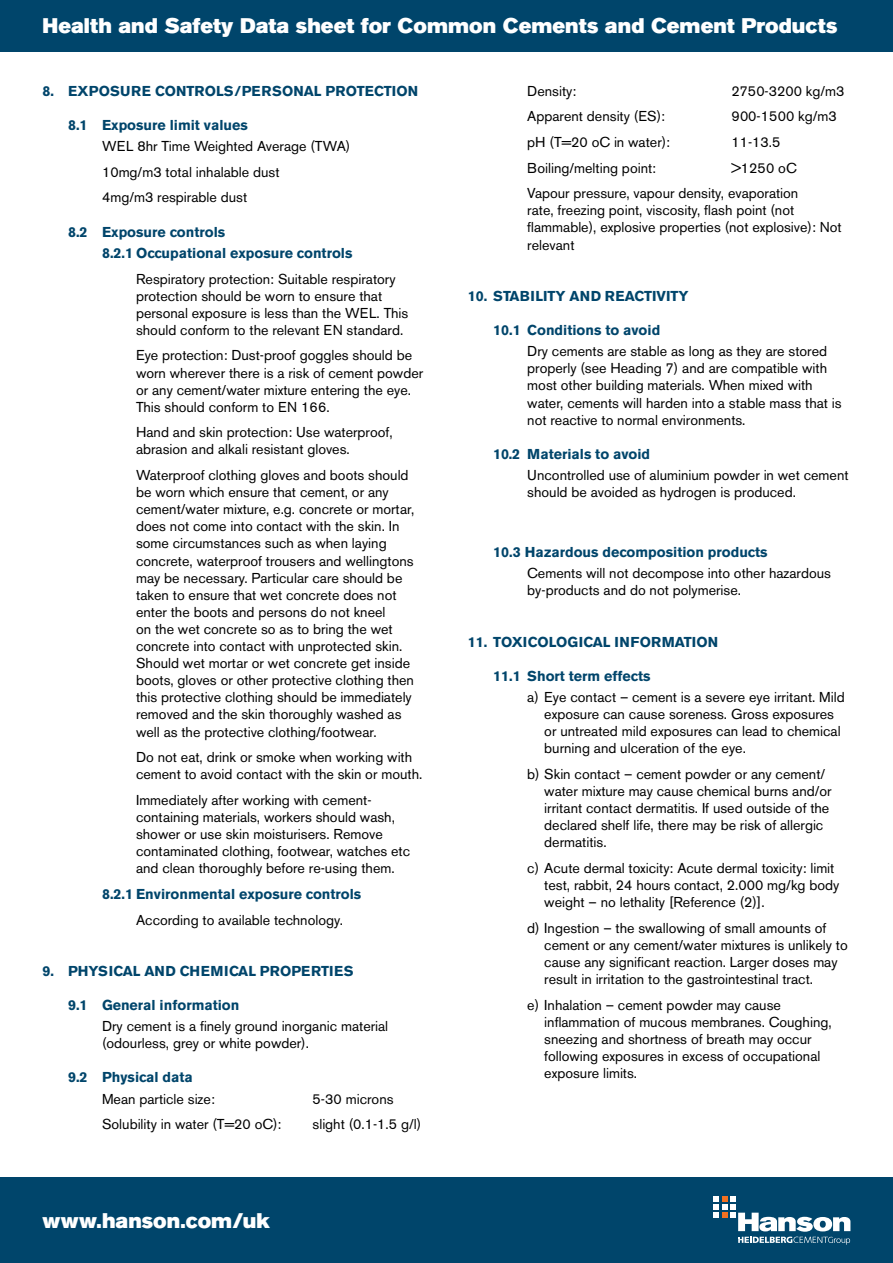
<style>
.page{position:relative;width:893px;height:1263px;background:#fff}
.page>*{position:absolute;margin:0;border:0;box-sizing:border-box;transform-origin:0 0}
.t1{font:21px "Akzidenz Grotesk BE Super";letter-spacing:.005em;color:#fff}
.t2{font:14.25px/17.1px "Akzidenz Grotesk BE";color:#000}
.t3{font:700 14.25px/21.3px "Akzidenz Grotesk BE";color:#00456b}
</style>
<div class="page">
<div style="left:0;top:1178px;width:893px;height:85px;background:#00456b"></div>
<div style="left:0;top:0;width:893px;height:51px;background:#00456b"></div>
<svg style="left:713px;top:1196px;width:137px;height:49px"></svg>
<h1 class="t1" style="left:43px;top:14px;width:796px">Health and Safety Data sheet for Common Cements and Cement Products</h1>
<p class="t3" style="left:43px;top:80px;width:377px">8. EXPOSURE CONTROLS/PERSONAL PROTECTION</p>
<p class="t3" style="left:68px;top:114px;width:181px">8.1 Exposure limit values</p>
<p class="t2" style="left:102px;top:133px;width:250px;line-height:25.7px">WEL 8hr Time Weighted Average (TWA)<br>10mg/m3 total inhalable dust<br>4mg/m3 respirable dust</p>
<p class="t3" style="left:102px;top:221px;width:252px;text-indent:-34px">8.2 Exposure controls<br>8.2.1 Occupational exposure controls</p>
<p class="t2" style="left:136px;top:270px;width:274px">Respiratory protection: Suitable respiratory protection should be worn to ensure that personal exposure is less than the WEL. This should conform to the relevant EN standard.</p>
<p class="t2" style="left:136px;top:347px;width:289px">Eye protection: Dust-proof goggles should be worn wherever there is a risk of cement powder or any cement/water mixture entering the eye.<br>This should conform to EN 166.</p>
<p class="t2" style="left:136px;top:424px;width:258px">Hand and skin protection: Use waterproof, abrasion and alkali resistant gloves.</p>
<p class="t2" style="left:136px;top:466px;width:280px">Waterproof clothing gloves and boots should be worn which ensure that cement, or any cement/water mixture, e.g. concrete or mortar, does not come into contact with the skin. In some circumstances such as when laying concrete, waterproof trousers and wellingtons may be necessary. Particular care should be taken to ensure that wet concrete does not enter the boots and persons do not kneel<br>on the wet concrete so as to bring the wet concrete into contact with unprotected skin.<br>Should wet mortar or wet concrete get inside boots, gloves or other protective clothing then this protective clothing should be immediately removed and the skin thoroughly washed as well as the protective clothing/footwear.</p>
<p class="t2" style="left:136px;top:749px;width:288px">Do not eat, drink or smoke when working with cement to avoid contact with the skin or mouth.</p>
<p class="t2" style="left:136px;top:791px;width:276px">Immediately after working with cement&shy;containing materials, workers should wash, shower or use skin moisturisers. Remove contaminated clothing, footwear, watches etc and clean thoroughly before re-using them.</p>
<p class="t3" style="left:102px;top:883px;width:261px">8.2.1 Environmental exposure controls</p>
<p class="t2" style="left:136px;top:911px;width:208px">According to available technology.</p>
<p class="t3" style="left:43px;top:960px;width:313px">9. PHYSICAL AND CHEMICAL PROPERTIES</p>
<p class="t3" style="left:68px;top:994px;width:173px">9.1 General information</p>
<p class="t2" style="left:102px;top:1018px;width:288px">Dry cement is a finely ground inorganic material (odourless, grey or white powder).</p>
<p class="t3" style="left:68px;top:1067px;width:126px">9.2 Physical data</p>
<p class="t2" style="left:102px;top:1090px;width:114px">Mean particle size:</p>
<p class="t2" style="left:313px;top:1090px;width:83px">5-30 microns</p>
<p class="t2" style="left:102px;top:1116px;width:181px">Solubility in water (T=20 oC):</p>
<p class="t2" style="left:313px;top:1116px;width:110px">slight (0.1-1.5 g/l)</p>
<h1 class="t1" style="left:43px;top:1209px;width:229px">www.hanson.com/uk</h1>
<p class="t2" style="left:527px;top:82px;width:50px">Density:</p>
<p class="t2" style="left:731px;top:82px;width:115px">2750-3200 kg/m3</p>
<p class="t2" style="left:527px;top:108px;width:139px">Apparent density (ES):</p>
<p class="t2" style="left:731px;top:108px;width:107px">900-1500 kg/m3</p>
<p class="t2" style="left:527px;top:133px;width:144px">pH (T=20 oC in water):</p>
<p class="t2" style="left:731px;top:133px;width:50px">11-13.5</p>
<p class="t2" style="left:527px;top:159px;width:130px">Boiling/melting point:</p>
<p class="t2" style="left:527px;top:155px;width:273px;line-height:25.7px;text-align:right">&gt;1250 oC<br>Vapour pressure, vapour density, evaporation</p>
<p class="t2" style="left:527px;top:202px;width:316px">rate, freezing point, viscosity, flash point (not flammable), explosive properties (not explosive): Not relevant</p>
<p class="t3" style="left:468px;top:285px;width:222px">10. STABILITY AND REACTIVITY</p>
<p class="t3" style="left:493px;top:319px;width:169px">10.1 Conditions to avoid</p>
<p class="t2" style="left:527px;top:343px;width:316px">Dry cements are stable as long as they are stored properly (see Heading 7) and are compatible with most other building materials. When mixed with water, cements will harden into a stable mass that is not reactive to normal environments.</p>
<p class="t3" style="left:493px;top:443px;width:158px">10.2 Materials to avoid</p>
<p class="t2" style="left:527px;top:467px;width:323px">Uncontrolled use of aluminium powder in wet cement should be avoided as hydrogen is produced.</p>
<p class="t3" style="left:493px;top:541px;width:276px">10.3 Hazardous decomposition products</p>
<p class="t2" style="left:527px;top:565px;width:305px">Cements will not decompose into other hazardous by-products and do not polymerise.</p>
<p class="t3" style="left:468px;top:631px;width:252px">11. TOXICOLOGICAL INFORMATION</p>
<p class="t3" style="left:493px;top:665px;width:159px">11.1 Short term effects</p>
<p class="t2" style="left:544px;top:688px;width:302px;text-indent:-17px">a) Eye contact – cement is a severe eye irritant. Mild exposure can cause soreness. Gross exposures or untreated mild exposures can lead to chemical burning and ulceration of the eye.</p>
<p class="t2" style="left:544px;top:765px;width:289px;text-indent:-17px">b) Skin contact – cement powder or any cement/ water mixture may cause chemical burns and/or irritant contact dermatitis. If used outside of the declared shelf life, there may be risk of allergic dermatitis.</p>
<p class="t2" style="left:544px;top:859px;width:297px;text-indent:-17px">c) Acute dermal toxicity: Acute dermal toxicity: limit test, rabbit, 24 hours contact, 2.000 mg/kg body weight – no lethality [Reference (2)].</p>
<p class="t2" style="left:544px;top:919px;width:305px;text-indent:-17px">d) Ingestion – the swallowing of small amounts of cement or any cement/water mixtures is unlikely to cause any significant reaction. Larger doses may result in irritation to the gastrointestinal tract.</p>
<p class="t2" style="left:544px;top:996px;width:289px;text-indent:-17px">e) Inhalation – cement powder may cause inflammation of mucous membranes. Coughing, sneezing and shortness of breath may occur following exposures in excess of occupational exposure limits.</p>
</div>
